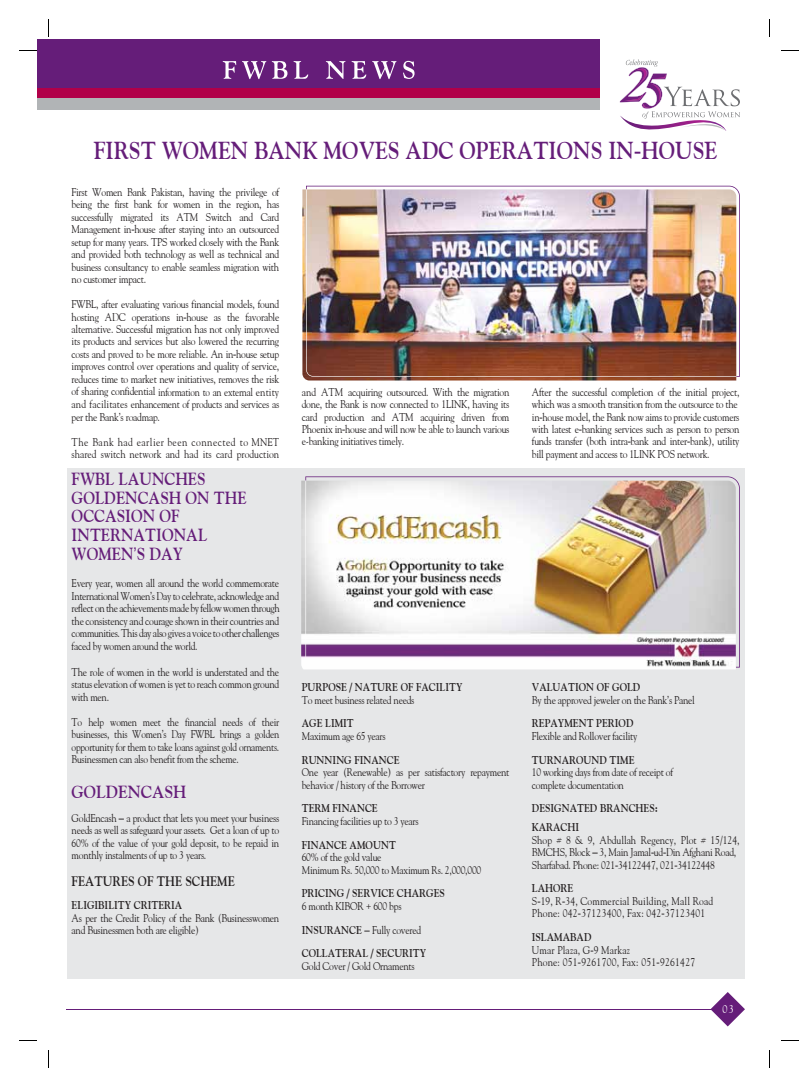
<style>
.page{position:relative;width:811px;height:1080px;background:#fff}
.page>*{position:absolute;margin:0;border:0;box-sizing:border-box;transform-origin:0 0}
.t1{font:700 24.5px "Goudy";color:#651d79;scale:.86 1}
.t2{font:700 17.5px/18.8px "Goudy";color:#651d79;scale:.86 1}
.t3{font:700 17.5px "Goudy";color:#651d79;scale:.9 1}
.t4{font:700 13.75px "Goudy";color:#231f20;scale:.85 1}
.t5{font:11.25px/12.5px "Goudy";letter-spacing:-.025em;color:#231f20;scale:.85 1}
.t6{font:11.25px/12.5px "Goudy";letter-spacing:-.025em;color:#231f20;text-align:justify;scale:.83 1}
.t7{font:700 11.25px/18.8px "Goudy";color:#231f20;scale:.85 1}
.t8{font:11.25px/12.5px "Goudy";letter-spacing:.015em;color:#231f20;scale:.85 1}
.t9{font:11.25px/12.5px "Goudy";color:#231f20;scale:.85 1}
.t10{font:11.25px "Goudy";color:#fff;scale:.9 1}
.s1{font-family:"Arial";font-weight:400}
.s2{font-family:"Arial"}
.s3{font-weight:700}
</style>
<div class="page">
<div style="left:37px;top:39px;width:562px;height:71px;background:#651d79"></div>
<div style="left:37px;top:88px;width:562px;height:11px;background:#b10049"></div>
<div style="left:37px;top:99px;width:562px;height:11px;background:#b1b4b6"></div>
<svg style="left:222px;top:61px;width:14px;height:18px"></svg>
<svg style="left:242px;top:61px;width:45px;height:18px"></svg>
<svg style="left:293px;top:61px;width:15px;height:18px"></svg>
<svg style="left:325px;top:61px;width:20px;height:18px"></svg>
<svg style="left:351px;top:61px;width:15px;height:18px"></svg>
<svg style="left:372px;top:61px;width:24px;height:18px"></svg>
<svg style="left:403px;top:61px;width:11px;height:18px"></svg>
<svg style="left:711px;top:992px;width:33px;height:34px"></svg>
<hr style="left:66px;top:1009px;width:654px;height:1px;background:#651d79">
<svg style="left:48px;top:19px;width:1px;height:18px"></svg>
<svg style="left:19px;top:50px;width:18px;height:1px"></svg>
<svg style="left:19px;top:1040px;width:18px;height:1px"></svg>
<svg style="left:781px;top:50px;width:16px;height:1px"></svg>
<svg style="left:781px;top:1040px;width:16px;height:1px"></svg>
<svg style="left:48px;top:1050px;width:1px;height:17px"></svg>
<svg style="left:619px;top:59px;width:120px;height:72px"></svg>
<svg style="left:306px;top:186px;width:433px;height:191px"></svg>
<img style="left:302px;top:189px;width:433px;height:192px">
<img style="left:306px;top:189px;width:429px;height:188px">
<div style="left:67px;top:468px;width:677px;height:511px;background:#e6e7e8"></div>
<svg style="left:305px;top:476px;width:434px;height:192px"></svg>
<img style="left:305px;top:481px;width:430px;height:186px">
<h1 class="t1" style="left:94px;top:136px;width:726px">FIRST WOMEN BANK MOVES ADC OPERATIONS IN<span class="s1">-</span>HOUSE</h1>
<p class="t5" style="left:72px;top:185px;width:245px;text-align:justify">First Women Bank Pakistan, having the privilege of being the first bank for women in the region, has successfully migrated its ATM Switch and Card Management in<span class="s2">-</span>house after staying into an outsourced setup for many years. TPS worked closely with the Bank and provided both technology as well as technical and business consultancy to enable seamless migration with no customer impact.</p>
<p class="t5" style="left:72px;top:298px;width:245px;text-align:justify">FWBL, after evaluating various financial models, found hosting ADC operations in<span class="s2">-</span>house as the favorable alternative. Successful migration has not only improved its products and services but also lowered the recurring costs and proved to be more reliable. An in<span class="s2">-</span>house setup improves control over operations and quality of service, reduces time to market new initiatives, removes the risk of sharing confidential information to an external entity and facilitates enhancement of products and services as per the Bank<span class="s2">’</span>s roadmap.</p>
<p class="t9" style="left:72px;top:435px;width:245px">The Bank had earlier been connected to MNET shared switch network and had its card production</p>
<h2 class="t2" style="left:72px;top:469px;width:205px">FWBL LAUNCHES<br>GOLDENCASH ON THE<br>OCCASION OF<br>INTERNATIONAL<br>WOMEN<span class="s1">’</span>S DAY</h2>
<p class="t5" style="left:72px;top:577px;width:246px;text-align:justify">Every year, women all around the world commemorate International Women<span class="s2">’</span>s Day to celebrate, acknowledge and reflect on the achievements made by fellow women through the consistency and courage shown in their countries and communities. This day also gives a voice to other challenges faced by women around the world.</p>
<p class="t5" style="left:72px;top:665px;width:245px;text-align:justify">The role of women in the world is understated and the status elevation of women is yet to reach common ground with men.</p>
<p class="t6" style="left:72px;top:715px;width:251px">To help women meet the financial needs of their businesses, this Women<span class="s2">’</span>s Day FWBL brings a golden opportunity for them to take loans against gold ornaments.<br>Businessmen can also benefit from the scheme.</p>
<h2 class="t3" style="left:72px;top:781px;width:129px">GOLDENCASH</h2>
<p class="t5" style="left:72px;top:811px;width:245px;text-align:justify">GoldEncash <span class="s2">–</span> a product that lets you meet your business needs as well as safeguard your assets. Get a loan of up to 60% of the value of your gold deposit, to be repaid in monthly instalments of up to 3 years.</p>
<p class="t4" style="left:72px;top:872px;width:193px">FEATURES OF THE SCHEME</p>
<p class="t7" style="left:72px;top:896px;width:132px">ELIGIBILITY CRITERIA</p>
<p class="t5" style="left:72px;top:911px;width:245px">As per the Credit Policy of the Bank (Businesswomen and Businessmen both are eligible)</p>
<p class="t5" style="left:301px;top:385px;width:245px;text-align:justify">and ATM acquiring outsourced. With the migration done, the Bank is now connected to 1LINK, having its card production and ATM acquiring driven from Phoenix in<span class="s2">-</span>house and will now be able to launch various e-banking initiatives timely.</p>
<p class="t5" style="left:531px;top:385px;width:245px">After the successful completion of the initial project, which was a smooth transition from the outsource to the in<span class="s2">-</span>house model, the Bank now aims to provide customers with latest e<span class="s2">-</span>banking services such as person to person funds transfer (both intra<span class="s2">-</span>bank and inter<span class="s2">-</span>bank), utility bill payment and access to 1LINK POS network.</p>
<p class="t7" style="left:301px;top:678px;width:190px">PURPOSE / NATURE OF FACILITY</p>
<p class="t5" style="left:301px;top:693px;width:134px">To meet business related needs</p>
<p class="t7" style="left:301px;top:714px;width:63px">AGE LIMIT</p>
<p class="t5" style="left:301px;top:729px;width:100px">Maximum age 65 years</p>
<p class="t7" style="left:301px;top:750px;width:116px">RUNNING FINANCE</p>
<p class="t5" style="left:301px;top:766px;width:245px">One year (Renewable) as per satisfactory repayment behavior / history of the Borrower</p>
<p class="t7" style="left:301px;top:799px;width:91px">TERM FINANCE</p>
<p class="t5" style="left:301px;top:814px;width:139px">Financing facilities up to 3 years</p>
<p class="t7" style="left:301px;top:835px;width:112px">FINANCE AMOUNT</p>
<p class="t5" style="left:301px;top:851px;width:213px">60% of the gold value<br>Minimum Rs. 50,000 to Maximum Rs. 2,000,000</p>
<p class="t7" style="left:301px;top:884px;width:170px">PRICING / SERVICE CHARGES</p>
<p class="t5" style="left:301px;top:894px;width:148px;line-height:23.8px">6 month KIBOR + 600 bps<br><span class="s3">INSURANCE</span> <span class="s2">–</span> Fully covered<br><span class="s3">COLLATERAL / SECURITY</span></p>
<p class="t5" style="left:301px;top:959px;width:134px">Gold Cover / Gold Ornaments</p>
<p class="t5" style="left:531px;top:681px;width:193px"><span class="s3">VALUATION OF GOLD<br></span>By the approved jeweler on the Bank<span class="s2">’</span>s Panel</p>
<p class="t7" style="left:531px;top:714px;width:121px">REPAYMENT PERIOD</p>
<p class="t5" style="left:531px;top:729px;width:126px">Flexible and Rollover facility</p>
<p class="t7" style="left:531px;top:750px;width:122px">TURNAROUND TIME</p>
<p class="t5" style="left:531px;top:766px;width:167px">10 working days from date of receipt of complete documentation</p>
<p class="t7" style="left:531px;top:799px;width:150px">DESIGNATED BRANCHES:<br>KARACHI</p>
<p class="t5" style="left:531px;top:833px;width:245px">Shop # 8 &amp; 9, Abdullah Regency, Plot # 15/124,<br>BMCHS, Block <span class="s2">–</span> 3, Main Jamal<span class="s2">-</span>ud<span class="s2">-</span>Din Afghani Road,<br>Sharfabad. Phone: 021<span class="s2">-</span>34122447, 021<span class="s2">-</span>34122448</p>
<p class="t8" style="left:531px;top:882px;width:215px"><span class="s3">LAHORE<br></span>S<span class="s2">-</span>19, R<span class="s2">-</span>34, Commercial Building, Mall Road<br>Phone: 042<span class="s2">-</span>37123400, Fax: 042<span class="s2">-</span>37123401</p>
<p class="t8" style="left:531px;top:931px;width:193px"><span class="s3">ISLAMABAD<br></span>Umar Plaza, G<span class="s2">-</span>9 Markaz<br>Phone: 051<span class="s2">-</span>9261700, Fax: 051<span class="s2">-</span>9261427</p>
<p class="t10" style="left:722px;top:1002px;width:14px">03</p>
</div>
